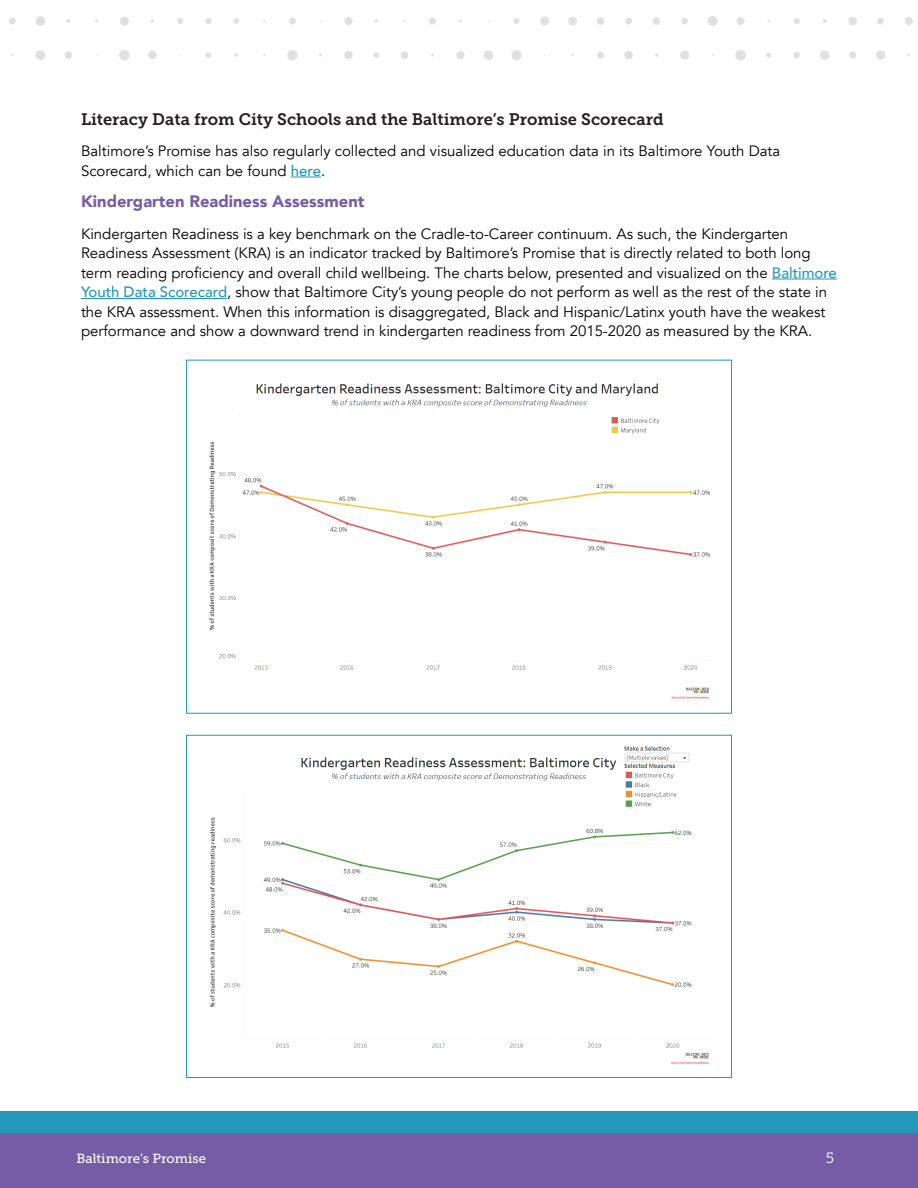
<style>
.page{position:relative;width:918px;height:1188px;background:#fff}
.page>*{position:absolute;margin:0;border:0;box-sizing:border-box;transform-origin:0 0}
.t1{font:16.5px "Museo Slab 700";color:#231f20}
.No_Spacing{font:900 16.5px "Avenir";color:#765ca7}
.No_Spacing-2{font:15px/19.5px "Avenir";color:#000}
.t2{font:15px "Museo Slab 300";color:#fff}
.t3{font:13.2px "Museo Slab 500";color:#fff}
.s1{font-weight:500;color:#2597b9}
</style>
<div class="page">
<div style="left:0;top:1111px;width:918px;height:77px;background:#2597b9"></div>
<div style="left:0;top:1133px;width:918px;height:55px;background:#765ca7"></div>
<img style="left:9px;top:16px;width:904px;height:45px">
<hr style="left:291px;top:177px;width:30px;height:1px;background:#2597b9">
<hr style="left:772px;top:279px;width:65px;height:1px;background:#2597b9">
<hr style="left:81px;top:298px;width:146px;height:1px;background:#2597b9">
<img style="left:209px;top:383px;width:501px;height:316px">
<img style="left:210px;top:746px;width:499px;height:319px">
<p class="t1" style="left:81px;top:110px;width:584px">Literacy Data from City Schools and the Baltimore’s Promise Scorecard</p>
<p class="No_Spacing-2" style="left:81px;top:142px;width:701px">Baltimore’s Promise has also regularly collected and visualized education data in its Baltimore Youth Data<br>Scorecard, which can be found <span class="s1">here</span>.</p>
<p class="No_Spacing" style="left:81px;top:187px;width:285px">Kindergarten Readiness Assessment</p>
<p class="No_Spacing-2" style="left:81px;top:224px;width:758px">Kindergarten Readiness is a key benchmark on the Cradle-to-Career continuum. As such, the Kindergarten Readiness Assessment (KRA) is an indicator tracked by Baltimore’s Promise that is directly related to both long term reading proficiency and overall child wellbeing. The charts below, presented and visualized on the <span class="s1">Baltimore Youth Data Scorecard</span>, show that Baltimore City’s young people do not perform as well as the rest of the state in the KRA assessment. When this information is disaggregated, Black and Hispanic/Latinx youth have the weakest performance and show a downward trend in kindergarten readiness from 2015-2020 as measured by the KRA.</p>
<p class="t3" style="left:76px;top:1151px;width:131px">Baltimore’s Promise</p>
<p class="t2" style="left:826px;top:1149px;width:10px">5</p>
</div>
